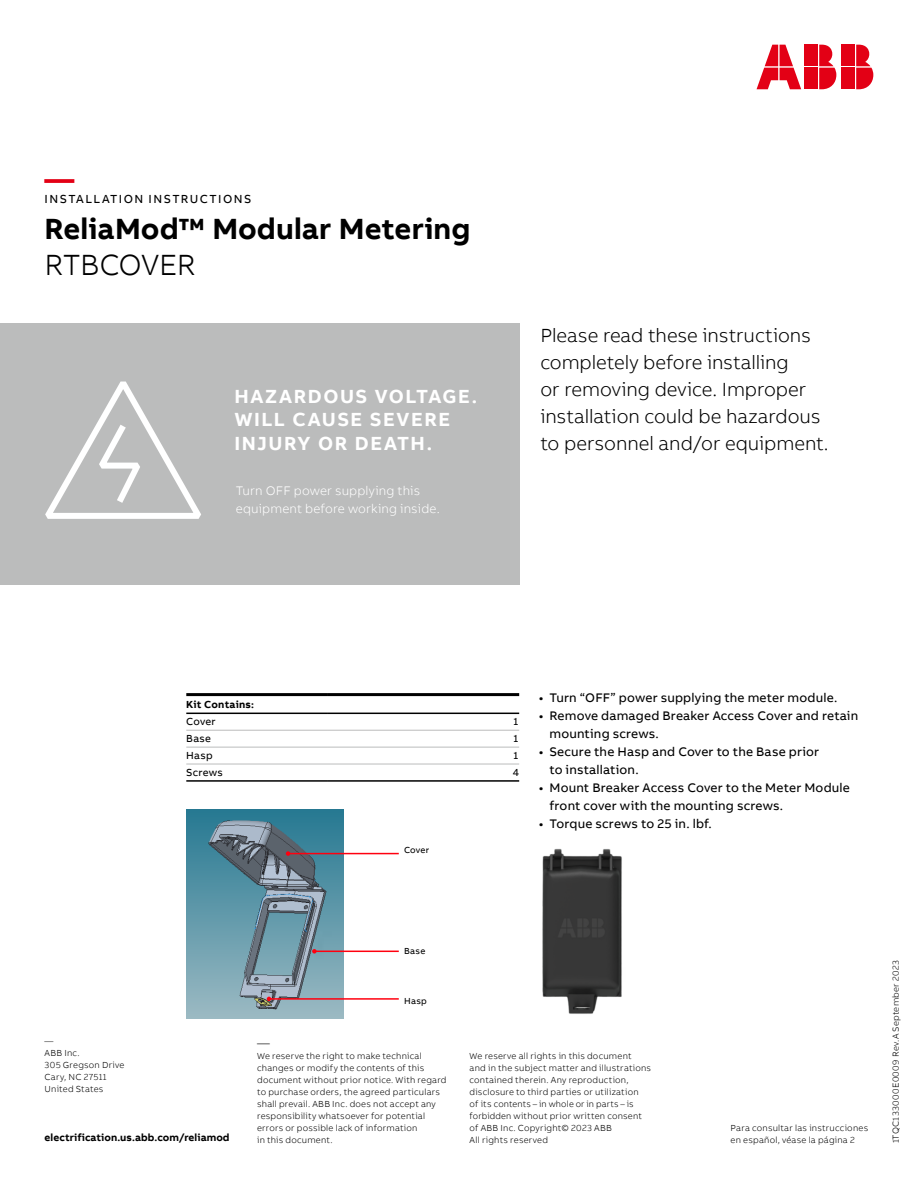
<style>
.page{position:relative;width:918px;height:1188px;background:#fff}
.page>*{position:absolute;margin:0;border:0;box-sizing:border-box;transform-origin:0 0}
.Category_M_8pt_9_6pt{font:700 30px "AB Bvoice";letter-spacing:.005em;color:#000}
.Category_M_8pt_9_6pt-2{font:300 30px "AB Bvoice";letter-spacing:-.01em;color:#000}
.Headline_M_20pt_24pt{font:700 30px "AB Bvoice";color:#e30015}
.Lead_13pt_18pt{font:300 19.5px/27px "AB Bvoice";letter-spacing:-.005em;color:#000}
.Category_M_8pt_9_6pt-3{font:700 19.5px "AB Bvoice";letter-spacing:.08em;color:#fff}
.t1{font:12.75px/18px "AB Bvoice";letter-spacing:.015em;color:#000}
.Lead_13pt_18pt-2{font:300 12.75px/18px "AB Bvoice";letter-spacing:.01em;color:#fff}
.Contact_8_5pt_12pt{font:300 12.75px "AB Bvoice";color:#000}
.Category_M_8pt_9_6pt-4{font:12px "AB Bvoice";letter-spacing:.12em;color:#000}
.Contact_8_5pt_12pt-2{font:700 10.5px "AB Bvoice";letter-spacing:.005em;color:#000}
.Table_Content_Left_7pt_9pt{font:10.5px "AB Bvoice";letter-spacing:.015em;color:#000}
.Table_Title_Left_7pt_9pt{font:700 10.5px "AB Bvoice";letter-spacing:.02em;color:#000}
.Table_Content_Right_7pt_9pt{font:10.5px "AB Bvoice";color:#000}
.Additional_Information_6pt_8pt{font:300 9px/12px "AB Bvoice";letter-spacing:.025em;color:#000}
.Caption_6pt_8pt{font:9px "AB Bvoice";letter-spacing:.025em;color:#000}
</style>
<div class="page">
<div style="left:0;top:323px;width:519px;height:261px;background:#bbbcbc"></div>
<svg style="left:45px;top:381px;width:156px;height:138px"></svg>
<hr style="left:186px;top:780px;width:142px;height:2px;background:#000">
<hr style="left:328px;top:780px;width:191px;height:2px;background:#000">
<hr style="left:186px;top:747px;width:142px;height:1px;background:#bbbcbc">
<hr style="left:328px;top:747px;width:191px;height:1px;background:#bbbcbc">
<hr style="left:186px;top:764px;width:142px;height:1px;background:#bbbcbc">
<hr style="left:328px;top:764px;width:191px;height:1px;background:#bbbcbc">
<hr style="left:186px;top:693px;width:142px;height:3px;background:#000">
<hr style="left:328px;top:693px;width:191px;height:3px;background:#000">
<hr style="left:186px;top:713px;width:142px;height:1px;background:#000">
<hr style="left:328px;top:713px;width:191px;height:1px;background:#000">
<hr style="left:186px;top:730px;width:142px;height:1px;background:#bbbcbc">
<hr style="left:328px;top:730px;width:191px;height:1px;background:#bbbcbc">
<img style="left:186px;top:810px;width:157px;height:208px">
<div style="left:842px;top:45px;width:13px;height:21px;background:#e30015"></div>
<div style="left:842px;top:68px;width:13px;height:21px;background:#e30015"></div>
<svg style="left:856px;top:45px;width:17px;height:44px"></svg>
<svg style="left:757px;top:45px;width:44px;height:44px"></svg>
<div style="left:805px;top:45px;width:13px;height:21px;background:#e30015"></div>
<div style="left:805px;top:68px;width:13px;height:21px;background:#e30015"></div>
<svg style="left:819px;top:45px;width:17px;height:44px"></svg>
<hr style="left:288px;top:853px;width:111px;height:1px;background:#ff000f">
<svg style="left:286px;top:851px;width:4px;height:5px"></svg>
<hr style="left:269px;top:998px;width:130px;height:2px;background:#ff000f">
<svg style="left:267px;top:997px;width:4px;height:4px"></svg>
<hr style="left:314px;top:951px;width:85px;height:1px;background:#ff000f">
<svg style="left:312px;top:949px;width:5px;height:5px"></svg>
<img style="left:542px;top:848px;width:80px;height:166px">
<p class="Headline_M_20pt_24pt" style="left:45px;top:159px;width:31px">—</p>
<p class="Category_M_8pt_9_6pt-4" style="left:45px;top:192px;width:208px">INSTALLATION INSTRUCTIONS</p>
<p class="Category_M_8pt_9_6pt" style="left:45px;top:210px;width:427px">ReliaMod™ Modular Metering</p>
<p class="Category_M_8pt_9_6pt-2" style="left:45px;top:247px;width:152px">RTBCOVER</p>
<p class="Category_M_8pt_9_6pt-3" style="left:234px;top:384px;width:244px">HAZARDOUS VOLTAGE.</p>
<p class="Category_M_8pt_9_6pt-3" style="left:234px;top:407px;width:217px">WILL CAUSE SEVERE</p>
<p class="Category_M_8pt_9_6pt-3" style="left:234px;top:431px;width:199px">INJURY OR DEATH.</p>
<p class="Lead_13pt_18pt-2" style="left:236px;top:481px;width:206px">Turn OFF power supplying this equipment before working inside.</p>
<p class="Lead_13pt_18pt" style="left:540px;top:322px;width:290px">Please read these instructions completely before installing<br>or removing device. Improper installation could be hazardous to personnel and/or equipment.</p>
<p class="Table_Title_Left_7pt_9pt" style="left:186px;top:698px;width:69px">Kit Contains:</p>
<p class="Table_Content_Left_7pt_9pt" style="left:186px;top:715px;width:31px">Cover</p>
<p class="Table_Content_Right_7pt_9pt" style="left:513px;top:715px;width:8px">1</p>
<p class="Table_Content_Left_7pt_9pt" style="left:186px;top:732px;width:26px">Base</p>
<p class="Table_Content_Right_7pt_9pt" style="left:513px;top:732px;width:8px">1</p>
<p class="Table_Content_Left_7pt_9pt" style="left:186px;top:749px;width:28px">Hasp</p>
<p class="Table_Content_Right_7pt_9pt" style="left:513px;top:749px;width:8px">1</p>
<p class="Table_Content_Left_7pt_9pt" style="left:186px;top:766px;width:38px">Screws</p>
<p class="Table_Content_Right_7pt_9pt" style="left:513px;top:766px;width:8px">4</p>
<p class="Caption_6pt_8pt" style="left:404px;top:845px;width:27px">Cover</p>
<p class="t1" style="left:539px;top:688px;width:300px">• Turn “OFF” power supplying the meter module.</p>
<p class="t1" style="left:549px;top:706px;width:310px;text-indent:-11px">• Remove damaged Breaker Access Cover and retain mounting screws.</p>
<p class="t1" style="left:549px;top:742px;width:271px;text-indent:-11px">• Secure the Hasp and Cover to the Base prior to installation.</p>
<p class="t1" style="left:549px;top:778px;width:302px;text-indent:-11px">• Mount Breaker Access Cover to the Meter Module front cover with the mounting screws.</p>
<p class="t1" style="left:539px;top:814px;width:175px">• Torque screws to 25 in. lbf.</p>
<p class="Caption_6pt_8pt" style="left:404px;top:946px;width:23px">Base</p>
<p class="Caption_6pt_8pt" style="left:404px;top:996px;width:24px">Hasp</p>
<p class="Additional_Information_6pt_8pt" style="left:45px;top:1035px;width:10px">—</p>
<p class="Additional_Information_6pt_8pt" style="left:45px;top:1047px;width:37px">ABB Inc.</p>
<p class="Additional_Information_6pt_8pt" style="left:45px;top:1059px;width:81px">305 Gregson Drive</p>
<p class="Additional_Information_6pt_8pt" style="left:45px;top:1071px;width:64px">Cary, NC 27511</p>
<p class="Additional_Information_6pt_8pt" style="left:45px;top:1083px;width:60px">United States</p>
<p class="Contact_8_5pt_12pt" style="left:257px;top:1035px;width:14px">—</p>
<p class="Additional_Information_6pt_8pt" style="left:257px;top:1049px;width:191px">We reserve the right to make technical changes or modify the contents of this document without prior notice. With regard to purchase orders, the agreed particulars shall prevail. ABB Inc. does not accept any responsibility whatsoever for potential errors or possible lack of information<br>in this document.</p>
<p class="Additional_Information_6pt_8pt" style="left:470px;top:1049px;width:183px">We reserve all rights in this document<br>and in the subject matter and illustrations contained therein. Any reproduction, disclosure to third parties or utilization<br>of its contents – in whole or in parts – is forbidden without prior written consent of ABB Inc. Copyright© 2023 ABB</p>
<p class="Contact_8_5pt_12pt-2" style="left:45px;top:1131px;width:186px">electrification.us.abb.com/reliamod</p>
<p class="Additional_Information_6pt_8pt" style="left:470px;top:1133px;width:80px">All rights reserved</p>
<p class="Additional_Information_6pt_8pt" style="left:731px;top:1122px;width:139px">Para consultar las instrucciones en español, véase la página 2</p>
<p class="Additional_Information_6pt_8pt" style="left:890px;top:1143px;width:185px;rotate:-90deg">1TQC133000E0009 Rev.A September 2023</p>
</div>
